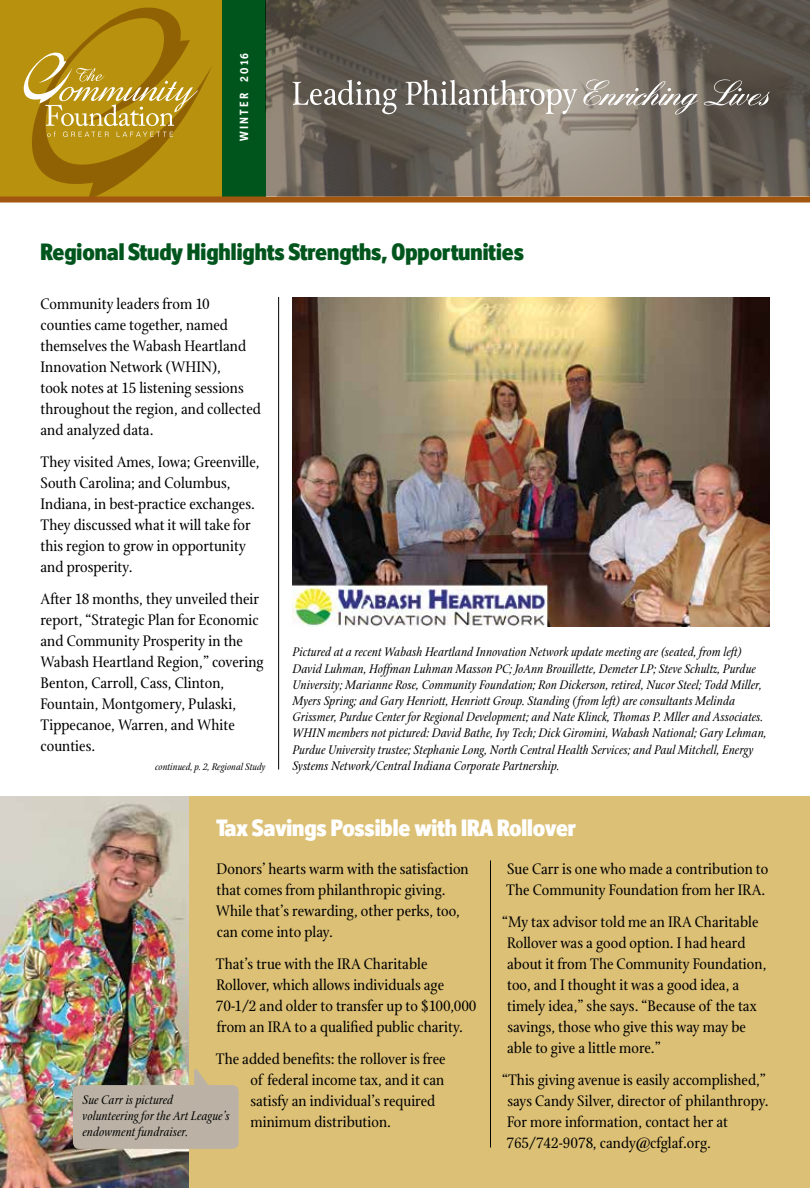
<style>
.page{position:relative;width:810px;height:1188px;background:#fff}
.page>*{position:absolute;margin:0;border:0;box-sizing:border-box;transform-origin:0 0}
.t1{font:900 24px "Officina Display ITC";color:#00551d}
.t2{font:900 24px "Officina Display ITC";letter-spacing:-.01em;color:#fff}
.t3{font:16.5px/21px "Stone Print";color:#000}
.t4{font:italic 13.5px/16.2px "Stone Print";color:#000}
.t5{font:700 12px "Officina Display ITC";letter-spacing:.195em;color:#fff}
.t6{font:italic 10.5px "Stone Print";color:#000}
</style>
<div class="page">
<div style="left:1px;top:796px;width:809px;height:392px;background:#dcc075"></div>
<div style="left:0;top:0;width:222px;height:196px;background:#b8920e"></div>
<svg style="left:23px;top:7px;width:189px;height:189px"></svg>
<div style="left:222px;top:0;width:44px;height:196px;background:#00551d"></div>
<img style="left:266px;top:0;width:544px;height:196px">
<svg style="left:406px;top:80px;width:171px;height:34px;background:#9b958d"></svg>
<svg style="left:583px;top:79px;width:115px;height:35px;background:#9f988f"></svg>
<svg style="left:704px;top:79px;width:66px;height:26px;background:#706a63"></svg>
<svg style="left:293px;top:80px;width:104px;height:34px;background:#7e7972"></svg>
<div style="left:0;top:196px;width:810px;height:6px;background:#a25711"></div>
<hr style="left:490px;top:860px;width:1px;height:288px;background:#000">
<img style="left:0;top:796px;width:189px;height:392px">
<div style="left:73px;top:1085px;width:166px;height:64px;background:#bbb2a5;border-radius:6px"></div>
<svg style="left:194px;top:1069px;width:14px;height:16px"></svg>
<hr style="left:278px;top:297px;width:1px;height:473px;background:#000">
<img style="left:292px;top:297px;width:478px;height:329px">
<p class="t5" style="left:237px;top:141px;width:90px;rotate:-90deg">WINTER 2016</p>
<h1 class="t1" style="left:40px;top:238px;width:485px">Regional Study Highlights Strengths, Opportunities</h1>
<p class="t3" style="left:41px;top:294px;width:222px">Community leaders from 10 counties came together, named themselves the Wabash Heartland<br>Innovation Network (WHIN),<br>took notes at 15 listening sessions throughout the region, and collected and analyzed data.</p>
<p class="t3" style="left:41px;top:451px;width:221px">They visited Ames, Iowa; Greenville,<br>South Carolina; and Columbus,<br>Indiana, in best-practice exchanges.<br>They discussed what it will take for this region to grow in opportunity and prosperity.</p>
<p class="t3" style="left:41px;top:588px;width:225px">After 18 months, they unveiled their report, “Strategic Plan for Economic and Community Prosperity in the<br>Wabash Heartland Region,” covering<br>Benton, Carroll, Cass, Clinton,<br>Fountain, Montgomery, Pulaski,<br>Tippecanoe, Warren, and White counties.</p>
<p class="t6" style="left:155px;top:761px;width:112px">continued, p. 2, Regional Study</p>
<p class="t4" style="left:292px;top:644px;width:476px">Pictured at a recent Wabash Heartland Innovation Network update meeting are (seated, from left)<br>David Luhman, Hoffman Luhman Masson PC; JoAnn Brouillette, Demeter LP; Steve Schultz, Purdue University; Marianne Rose, Community Foundation; Ron Dickerson, retired, Nucor Steel; Todd Miller, Myers Spring; and Gary Henriott, Henriott Group. Standing (from left) are consultants Melinda Grissmer, Purdue Center for Regional Development; and Nate Klinck, Thomas P. Mller and Associates.<br>WHIN members not pictured: David Bathe, Ivy Tech; Dick Giromini, Wabash National; Gary Lehman, Purdue University trustee; Stephanie Long, North Central Health Services; and Paul Mitchell, Energy Systems Network/Central Indiana Corporate Partnership.</p>
<h1 class="t2" style="left:216px;top:814px;width:362px">Tax Savings Possible with IRA Rollover</h1>
<p class="t3" style="left:216px;top:859px;width:255px">Donors’ hearts warm with the satisfaction that comes from philanthropic giving.<br>While that’s rewarding, other perks, too, can come into play.</p>
<p class="t3" style="left:216px;top:953px;width:262px">That’s true with the IRA Charitable Rollover, which allows individuals age 70-1/2 and older to transfer up to $100,000 from an IRA to a qualified public charity.</p>
<p class="t3" style="left:251px;top:1048px;width:197px;text-indent:-35px">The added benefits: the rollover is free of federal income tax, and it can satisfy an individual’s required minimum distribution.</p>
<p class="t4" style="left:82px;top:1092px;width:149px">Sue Carr is pictured volunteering for the Art League’s endowment fundraiser.</p>
<p class="t3" style="left:506px;top:858px;width:264px">Sue Carr is one who made a contribution to<br>The Community Foundation from her IRA.</p>
<p class="t3" style="left:507px;top:911px;width:261px;text-indent:-5px">“My tax advisor told me an IRA Charitable Rollover was a good option. I had heard about it from The Community Foundation, too, and I thought it was a good idea, a timely idea,” she says. “Because of the tax savings, those who give this way may be able to give a little more.”</p>
<p class="t3" style="left:502px;top:1069px;width:268px">“This giving avenue is easily accomplished,” says Candy Silver, director of philanthropy.<br>For more information, contact her at 765/742-9078, candy@cfglaf.org.</p>
</div>
